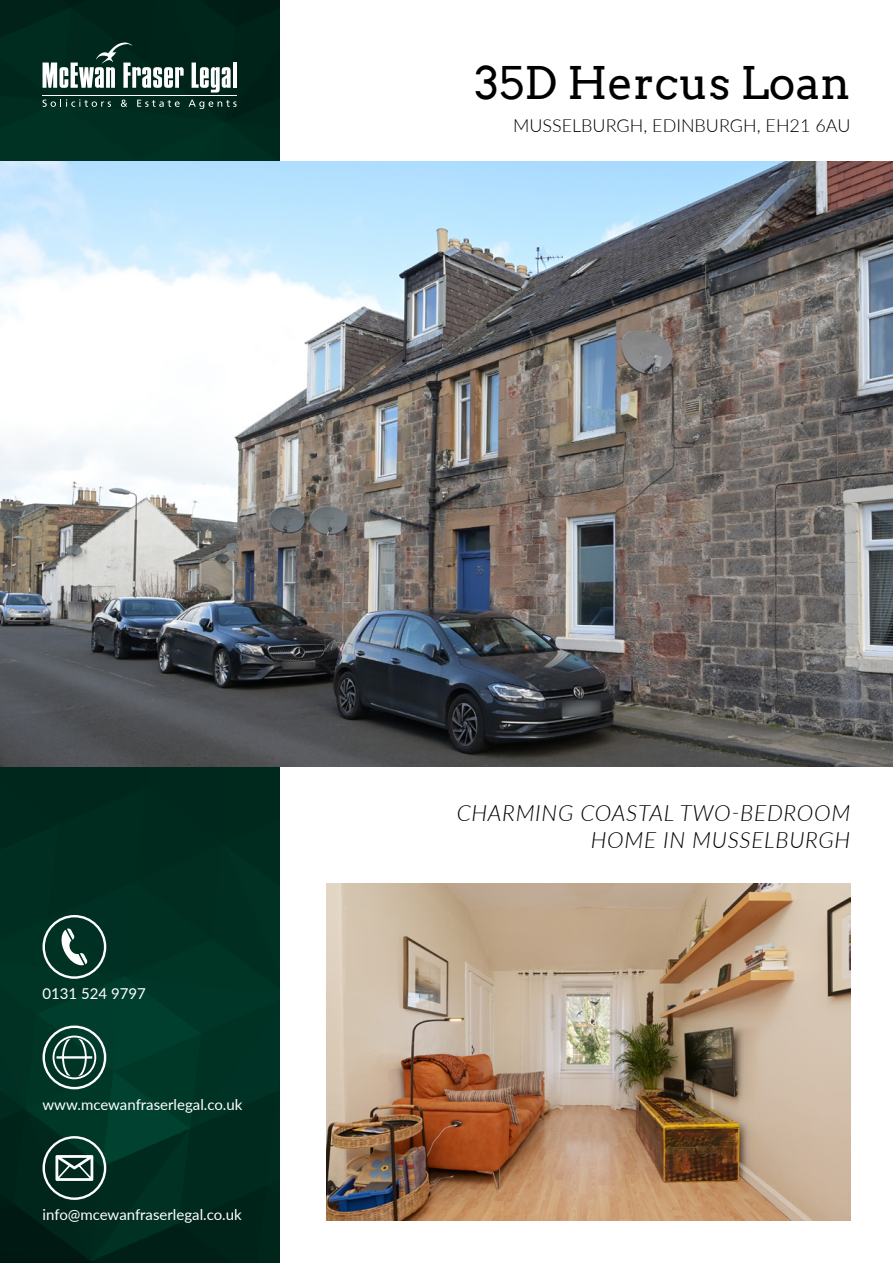
<style>
.page{position:relative;width:893px;height:1263px;background:#fff}
.page>*{position:absolute;margin:0;border:0;box-sizing:border-box;transform-origin:0 0}
.t1{font:45px "Arvo";color:#000}
.t2{font:italic 300 22.5px/27px "Lato";letter-spacing:.03em;color:#000;text-align:right}
.t3{font:300 18px "Lato";color:#000}
.t4{font:15px "Lato";color:#fff}
</style>
<div class="page">
<img style="left:0;top:0;width:279px;height:1263px">
<img style="left:0;top:162px;width:893px;height:605px">
<svg style="left:43px;top:43px;width:141px;height:45px"></svg>
<svg style="left:192px;top:63px;width:39px;height:30px"></svg>
<hr style="left:233px;top:63px;width:4px;height:25px;background:#fff">
<hr style="left:43px;top:95px;width:194px;height:1px;background:#fff">
<svg style="left:43px;top:99px;width:68px;height:8px"></svg>
<svg style="left:121px;top:100px;width:6px;height:7px"></svg>
<svg style="left:137px;top:100px;width:43px;height:7px"></svg>
<svg style="left:189px;top:100px;width:48px;height:9px"></svg>
<img style="left:326px;top:883px;width:524px;height:337px">
<svg style="left:43px;top:915px;width:63px;height:64px"></svg>
<svg style="left:43px;top:1025px;width:63px;height:64px"></svg>
<svg style="left:43px;top:1136px;width:63px;height:64px"></svg>
<h1 class="t1" style="left:475px;top:55px;width:377px">35D Hercus Loan</h1>
<p class="t3" style="left:513px;top:113px;width:339px">MUSSELBURGH, EDINBURGH, EH21 6AU</p>
<p class="t4" style="left:43px;top:983px;width:105px">0131 524 9797</p>
<p class="t4" style="left:43px;top:1094px;width:201px">www.mcewanfraserlegal.co.uk</p>
<p class="t4" style="left:43px;top:1204px;width:201px">info@mcewanfraserlegal.co.uk</p>
<h2 class="t2" style="left:457px;top:798px;width:395px">CHARMING COASTAL TWO-BEDROOM<br>HOME IN MUSSELBURGH</h2>
</div>
